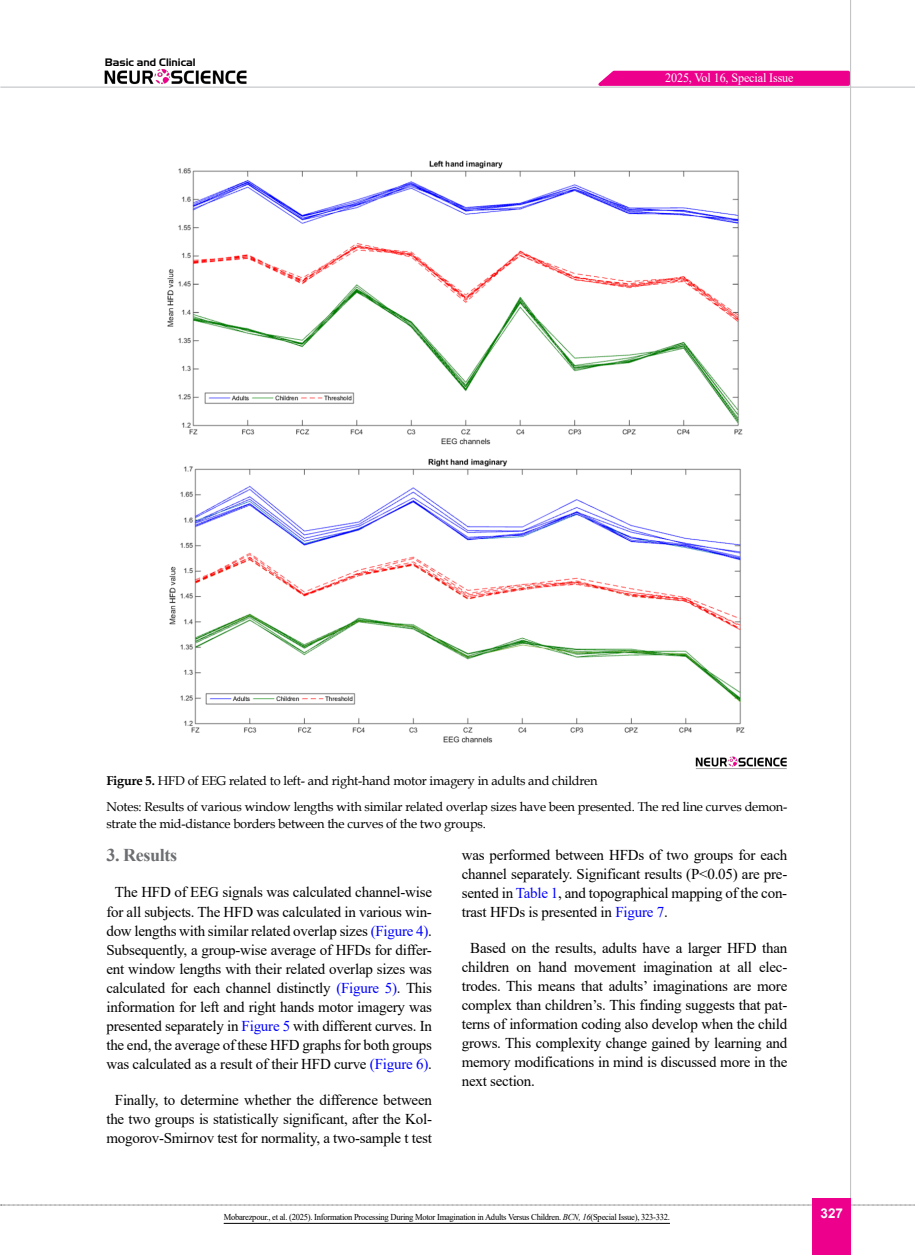
<style>
.page{position:relative;width:915px;height:1255px;background:#fff}
.page>*{position:absolute;margin:0;border:0;box-sizing:border-box;transform-origin:0 0}
.t1{font:700 18px "Times New Roman";letter-spacing:-.02em;color:#6d6e71}
.t2{font:15px/19px "Times New Roman";letter-spacing:-.015em;color:#000;text-align:center}
.t3{font:700 13.5px "Arial";color:#fff}
.t4{font:12.75px/26.2px "Book Antiqua";letter-spacing:-.015em;color:#000}
.t5{font:12.75px "Times New Roman";letter-spacing:-.01em;color:#fff;scale:.95 1}
.t6{font:10.5px "Aero Regular SWFTE";color:#000}
.t7{font:9px "Times New Roman";letter-spacing:-.03em;color:#000;scale:.95 1}
.s1{font-weight:700}
.s2{color:#00f}
.s3{font-style:italic}
</style>
<div class="page">
<svg style="left:1px;top:1204px;width:914px;height:1px"></svg>
<hr style="left:849px;top:0;width:1px;height:1254px;background:#c2c4c6">
<hr style="left:0;top:87px;width:914px;height:1px;background:#c2c4c6">
<img style="left:104px;top:69px;width:143px;height:16px">
<div style="left:812px;top:1198px;width:38px;height:56px;background:#ec008c"></div>
<svg style="left:591px;top:69px;width:260px;height:18px;background:#ee32a2"></svg>
<img style="left:167px;top:160px;width:578px;height:583px">
<img style="left:695px;top:756px;width:92px;height:13px">
<hr style="left:224px;top:1222px;width:445px;height:1px;background:#000">
<p class="t6" style="left:105px;top:56px;width:92px">Basic and Clinical</p>
<p class="t5" style="left:665px;top:69px;width:137px">2025, Vol 16, Special Issue</p>
<p class="t4" style="left:106px;top:767px;width:682px"><span class="s1">Figure 5.</span> HFD of EEG related to left- and right-hand motor imagery in adults and children<br>Notes: Results of various window lengths with similar related overlap sizes have been presented. The red line curves demon-</p>
<p class="t4" style="left:106px;top:810px;width:381px">strate the mid-distance borders between the curves of the two groups.</p>
<p class="t1" style="left:106px;top:842px;width:72px">3. Results</p>
<p class="t2" style="left:106px;top:882px;width:327px">The HFD of EEG signals was calculated channel-wise for all subjects. The HFD was calculated in various win&shy;dow lengths with similar related overlap sizes <span class="s2">(Figure 4)</span>.<br>Subsequently, a group-wise average of HFDs for differ&shy;ent window lengths with their related overlap sizes was calculated for each channel distinctly <span class="s2">(Figure 5)</span>. This information for left and right hands motor imagery was presented separately in <span class="s2">Figure 5</span> with different curves. In the end, the average of these HFD graphs for both groups was calculated as a result of their HFD curve <span class="s2">(Figure 6)</span>.</p>
<p class="t2" style="left:106px;top:1089px;width:327px">Finally, to determine whether the difference between the two groups is statistically significant, after the Kol&shy;mogorov-Smirnov test for normality, a two-sample t test</p>
<p class="t2" style="left:461px;top:844px;width:327px;text-align:justify">was performed between HFDs of two groups for each channel separately. Significant results (P&lt;0.05) are pre&shy;sented in <span class="s2">Table 1</span>, and topographical mapping of the con&shy;trast HFDs is presented in <span class="s2">Figure 7</span>.</p>
<p class="t2" style="left:461px;top:937px;width:327px;text-align:justify;text-indent:9px">Based on the results, adults have a larger HFD than children on hand movement imagination at all elec&shy;trodes. This means that adults’ imaginations are more complex than children’s. This finding suggests that pat&shy;terns of information coding also develop when the child grows. This complexity change gained by learning and memory modifications in mind is discussed more in the next section.</p>
<p class="t7" style="left:224px;top:1210px;width:471px">Mobarezpour., et al. (2025). Information Processing During Motor Imagination in Adults Versus Children. <span class="s3">BCN, 16</span>(Special Issue), 323-332.</p>
<p class="t3" style="left:820px;top:1203px;width:24px">327</p>
</div>
